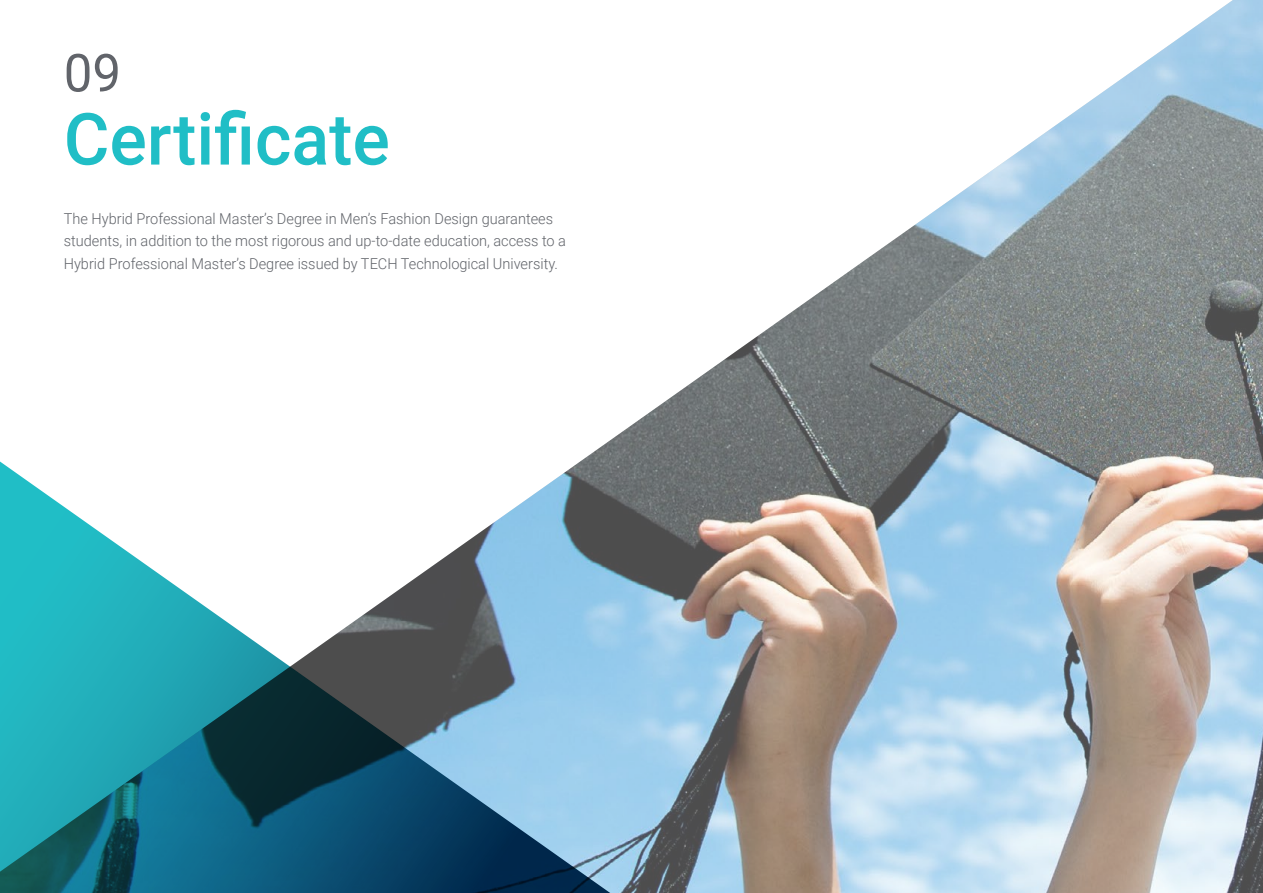
<style>
.page{position:relative;width:1263px;height:893px;background:#fff}
.page>*{position:absolute;margin:0;border:0;box-sizing:border-box;transform-origin:0 0}
.t1{font:500 72px "Roboto";color:#20bec6}
.t2{font:52.5px "Roboto";color:#61646a}
.t3{font:300 15px/22.5px "Roboto";color:#61646a}
</style>
<div class="page">
<img style="left:602px;top:0;width:661px;height:893px">
<svg style="left:0;top:446px;width:640px;height:447px"></svg>
<h2 class="t2" style="left:64px;top:36px;width:59px">09</h2>
<h1 class="t1" style="left:64px;top:89px;width:328px">Certificate</h1>
<p class="t3" style="left:64px;top:207px;width:504px">The Hybrid Professional Master’s Degree in Men’s Fashion Design guarantees students, in addition to the most rigorous and up-to-date education, access to a<br>Hybrid Professional Master’s Degree issued by TECH Technological University.</p>
</div>
